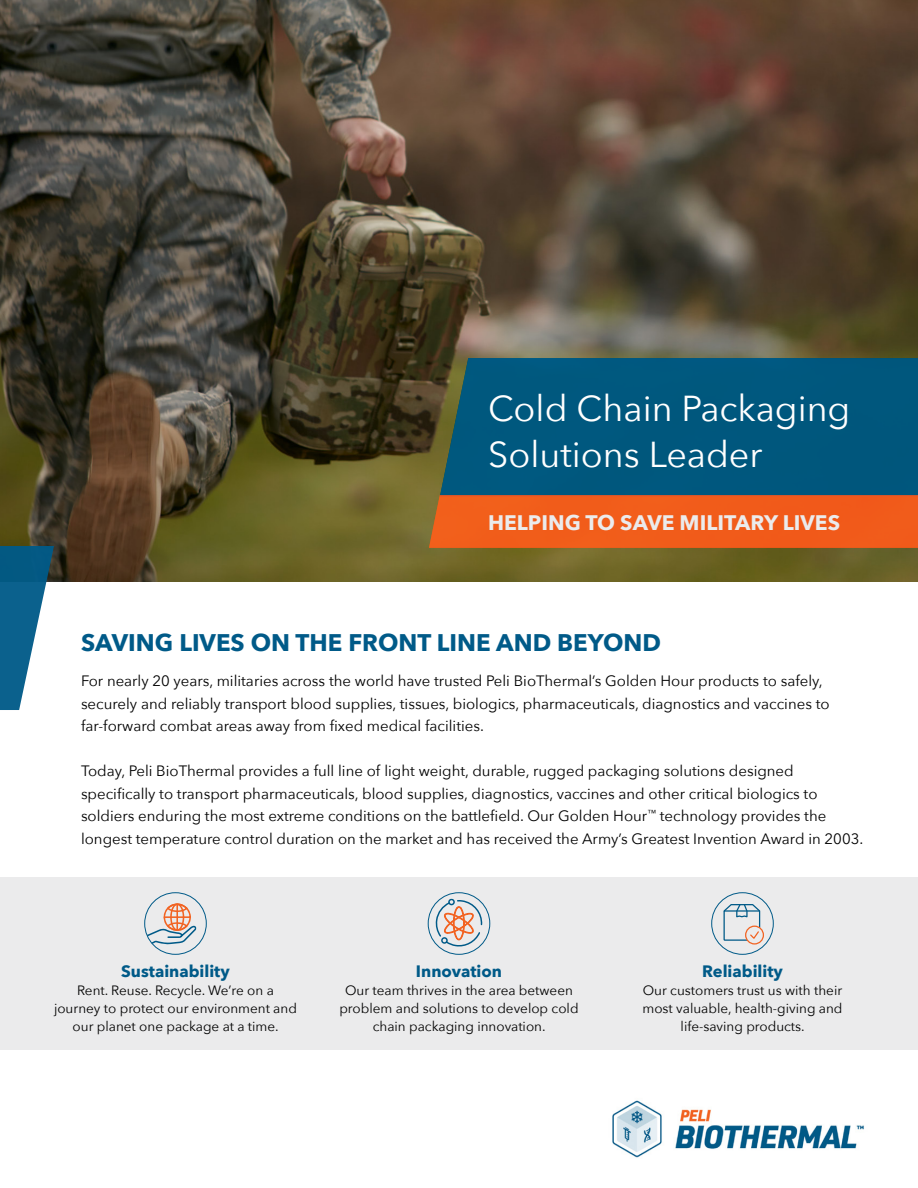
<style>
.page{position:relative;width:918px;height:1188px;background:#fff}
.page>*{position:absolute;margin:0;border:0;box-sizing:border-box;transform-origin:0 0}
.t1{font:36px/46.5px "Avenir Next";color:#fff}
.t2{font:700 24px "Avenir Next";color:#005a88}
.t3{font:700 21px "Avenir Next";color:#ebebec}
.t4{font:700 16.5px "Avenir Next";color:#005a88}
.t5{font:15px/22.5px "Avenir Next";color:#000}
.t6{font:13.5px/18px "Avenir Next";color:#000;text-align:center}
</style>
<div class="page">
<img style="left:0;top:0;width:918px;height:582px">
<div style="left:0;top:877px;width:918px;height:173px;background:#ebebec"></div>
<svg style="left:146px;top:902px;width:50px;height:45px"></svg>
<div style="left:144px;top:892px;width:63px;height:63px;border:1px solid #005a88;border-radius:50%"></div>
<svg style="left:436px;top:899px;width:47px;height:49px"></svg>
<div style="left:428px;top:892px;width:62px;height:63px;border:1px solid #005a88;border-radius:50%"></div>
<div style="left:745px;top:926px;width:19px;height:19px;border:1px solid #f26322;border-radius:50%"></div>
<svg style="left:723px;top:904px;width:38px;height:37px"></svg>
<div style="left:711px;top:892px;width:63px;height:63px;border:1px solid #005a88;border-radius:50%"></div>
<svg style="left:0;top:546px;width:54px;height:164px"></svg>
<div style="left:439px;top:358px;width:479px;height:137px;background:#00587e"></div>
<div style="left:429px;top:495px;width:489px;height:53px;background:#f15c1a"></div>
<img style="left:612px;top:1100px;width:252px;height:58px">
<h1 class="t1" style="left:488px;top:383px;width:364px">Cold Chain Packaging<br>Solutions Leader</h1>
<h3 class="t3" style="left:488px;top:505px;width:353px">HELPING TO SAVE MILITARY LIVES</h3>
<h2 class="t2" style="left:81px;top:621px;width:582px">SAVING LIVES ON THE FRONT LINE AND BEYOND</h2>
<p class="t5" style="left:81px;top:669px;width:750px">For nearly 20 years, militaries across the world have trusted Peli BioThermal’s Golden Hour products to safely, securely and reliably transport blood supplies, tissues, biologics, pharmaceuticals, diagnostics and vaccines to far-forward combat areas away from fixed medical facilities.</p>
<p class="t5" style="left:81px;top:759px;width:784px">Today, Peli BioThermal provides a full line of light weight, durable, rugged packaging solutions designed specifically to transport pharmaceuticals, blood supplies, diagnostics, vaccines and other critical biologics to soldiers enduring the most extreme conditions on the battlefield. Our Golden Hour<sup>™</sup> technology provides the longest temperature control duration on the market and has received the Army’s Greatest Invention Award in 2003.</p>
<p class="t4" style="left:121px;top:957px;width:110px">Sustainability</p>
<p class="t6" style="left:54px;top:981px;width:244px">Rent. Reuse. Recycle. We’re on a journey to protect our environment and our planet one package at a time.</p>
<p class="t4" style="left:416px;top:957px;width:88px">Innovation</p>
<p class="t6" style="left:339px;top:981px;width:241px">Our team thrives in the area between problem and solutions to develop cold chain packaging innovation.</p>
<p class="t4" style="left:702px;top:957px;width:82px">Reliability</p>
<p class="t6" style="left:642px;top:981px;width:202px">Our customers trust us with their most valuable, health-giving and life-saving products.</p>
</div>
